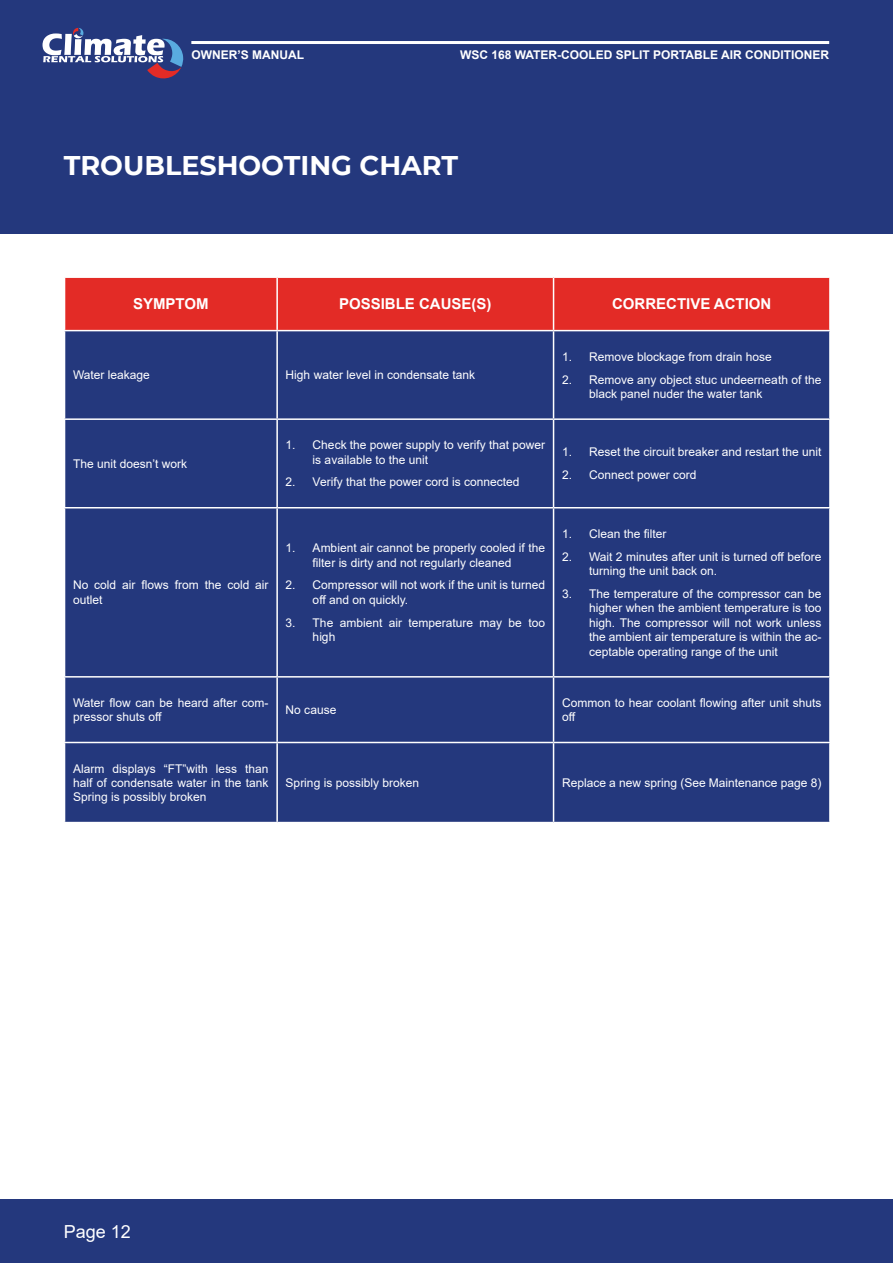
<style>
.page{position:relative;width:893px;height:1263px;background:#fff}
.page>*{position:absolute;margin:0;border:0;box-sizing:border-box;transform-origin:0 0}
.Heading_1_-_White{font:700 27px "Montserrat";color:#fff}
.t1{font:18px "Arial";color:#fff}
.Body_Text{font:700 15px "Arial";color:#fff}
.Body_Text_-_Table{font:12px/14.4px "Arial";color:#fff}
.t2{font:700 12px "Arial";color:#fff}
</style>
<div class="page">
<div style="left:0;top:1199px;width:893px;height:64px;background:#24387d"></div>
<div style="left:0;top:0;width:893px;height:106px;background:#24387d"></div>
<svg style="left:43px;top:28px;width:140px;height:51px"></svg>
<hr style="left:191px;top:41px;width:638px;height:3px;background:#fff">
<div style="left:65px;top:278px;width:764px;height:52px;background:#e32b26"></div>
<div style="left:65px;top:331px;width:764px;height:491px;background:#24387d"></div>
<hr style="left:276px;top:278px;width:2px;height:52px;background:#fff">
<hr style="left:553px;top:278px;width:1px;height:52px;background:#fff">
<hr style="left:276px;top:331px;width:2px;height:87px;background:#fff">
<hr style="left:64px;top:418px;width:213px;height:2px;background:#fff">
<hr style="left:277px;top:418px;width:277px;height:2px;background:#fff">
<hr style="left:276px;top:420px;width:2px;height:87px;background:#fff">
<hr style="left:64px;top:507px;width:213px;height:1px;background:#fff">
<hr style="left:277px;top:507px;width:277px;height:1px;background:#fff">
<hr style="left:276px;top:508px;width:2px;height:168px;background:#fff">
<hr style="left:553px;top:331px;width:1px;height:87px;background:#fff">
<hr style="left:554px;top:418px;width:277px;height:2px;background:#fff">
<hr style="left:553px;top:420px;width:1px;height:87px;background:#fff">
<hr style="left:554px;top:507px;width:277px;height:1px;background:#fff">
<hr style="left:553px;top:508px;width:1px;height:168px;background:#fff">
<hr style="left:64px;top:676px;width:213px;height:2px;background:#fff">
<hr style="left:64px;top:742px;width:213px;height:1px;background:#fff">
<hr style="left:277px;top:676px;width:277px;height:2px;background:#fff">
<hr style="left:276px;top:678px;width:2px;height:64px;background:#fff">
<hr style="left:554px;top:676px;width:277px;height:2px;background:#fff">
<hr style="left:553px;top:678px;width:1px;height:64px;background:#fff">
<hr style="left:277px;top:742px;width:277px;height:1px;background:#fff">
<hr style="left:276px;top:743px;width:2px;height:79px;background:#fff">
<hr style="left:554px;top:742px;width:277px;height:1px;background:#fff">
<hr style="left:553px;top:743px;width:1px;height:79px;background:#fff">
<div style="left:0;top:106px;width:893px;height:128px;background:#24387d"></div>
<p class="t2" style="left:191px;top:46px;width:114px">OWNER’S MANUAL</p>
<p class="t2" style="left:460px;top:46px;width:371px">WSC 168 WATER-COOLED SPLIT PORTABLE AIR CONDITIONER</p>
<p class="Heading_1_-_White" style="left:64px;top:146px;width:396px">TROUBLESHOOTING CHART</p>
<p class="Body_Text" style="left:133px;top:293px;width:77px">SYMPTOM</p>
<p class="Body_Text" style="left:339px;top:293px;width:154px">POSSIBLE CAUSE(S)</p>
<p class="Body_Text" style="left:612px;top:293px;width:161px">CORRECTIVE ACTION</p>
<p class="Body_Text_-_Table" style="left:73px;top:368px;width:78px">Water leakage</p>
<p class="Body_Text_-_Table" style="left:286px;top:368px;width:191px">High water level in condensate tank</p>
<p class="Body_Text_-_Table" style="left:73px;top:456px;width:116px">The unit doesn’t work</p>
<p class="Body_Text_-_Table" style="left:313px;top:438px;width:234px;text-indent:-27px">1. Check the power supply to verify that power is available to the unit</p>
<p class="Body_Text_-_Table" style="left:286px;top:475px;width:235px">2. Verify that the power cord is connected</p>
<p class="Body_Text_-_Table" style="left:73px;top:578px;width:197px">No cold air flows from the cold air outlet</p>
<p class="Body_Text_-_Table" style="left:286px;top:541px;width:261px;text-align:center">1. Ambient air cannot be properly cooled if the filter is dirty and not regularly cleaned</p>
<p class="Body_Text_-_Table" style="left:313px;top:578px;width:234px;text-indent:-27px">2. Compressor will not work if the unit is turned off and on quickly.</p>
<p class="Body_Text_-_Table" style="left:313px;top:615px;width:234px;text-indent:-27px">3. The ambient air temperature may be too high</p>
<p class="Body_Text_-_Table" style="left:562px;top:349px;width:211px">1. Remove blockage from drain hose</p>
<p class="Body_Text_-_Table" style="left:589px;top:372px;width:234px;text-indent:-27px">2. Remove any object stuc undeerneath of the black panel nuder the water tank</p>
<p class="Body_Text_-_Table" style="left:562px;top:445px;width:261px">1. Reset the circuit breaker and restart the unit</p>
<p class="Body_Text_-_Table" style="left:562px;top:468px;width:136px">2. Connect power cord</p>
<p class="Body_Text_-_Table" style="left:562px;top:526px;width:106px">1. Clean the filter</p>
<p class="Body_Text_-_Table" style="left:589px;top:549px;width:234px;text-indent:-27px">2. Wait 2 minutes after unit is turned off before turning the unit back on.</p>
<p class="Body_Text_-_Table" style="left:589px;top:586px;width:234px;text-align:justify;text-indent:-27px">3. The temperature of the compressor can be higher when the ambient temperature is too high. The compressor will not work unless the ambient air temperature is within the ac&shy;ceptable operating range of the unit</p>
<p class="Body_Text_-_Table" style="left:73px;top:695px;width:197px">Water flow can be heard after com&shy;pressor shuts off</p>
<p class="Body_Text_-_Table" style="left:286px;top:702px;width:52px">No cause</p>
<p class="Body_Text_-_Table" style="left:562px;top:695px;width:261px">Common to hear coolant flowing after unit shuts off</p>
<p class="Body_Text_-_Table" style="left:73px;top:761px;width:197px;text-align:justify">Alarm displays “FT”with less than half of condensate water in the tank Spring is possibly broken</p>
<p class="Body_Text_-_Table" style="left:286px;top:775px;width:135px">Spring is possibly broken</p>
<p class="Body_Text_-_Table" style="left:562px;top:775px;width:261px">Replace a new spring (See Maintenance page 8)</p>
<h2 class="t1" style="left:64px;top:1219px;width:69px">Page 12</h2>
</div>
